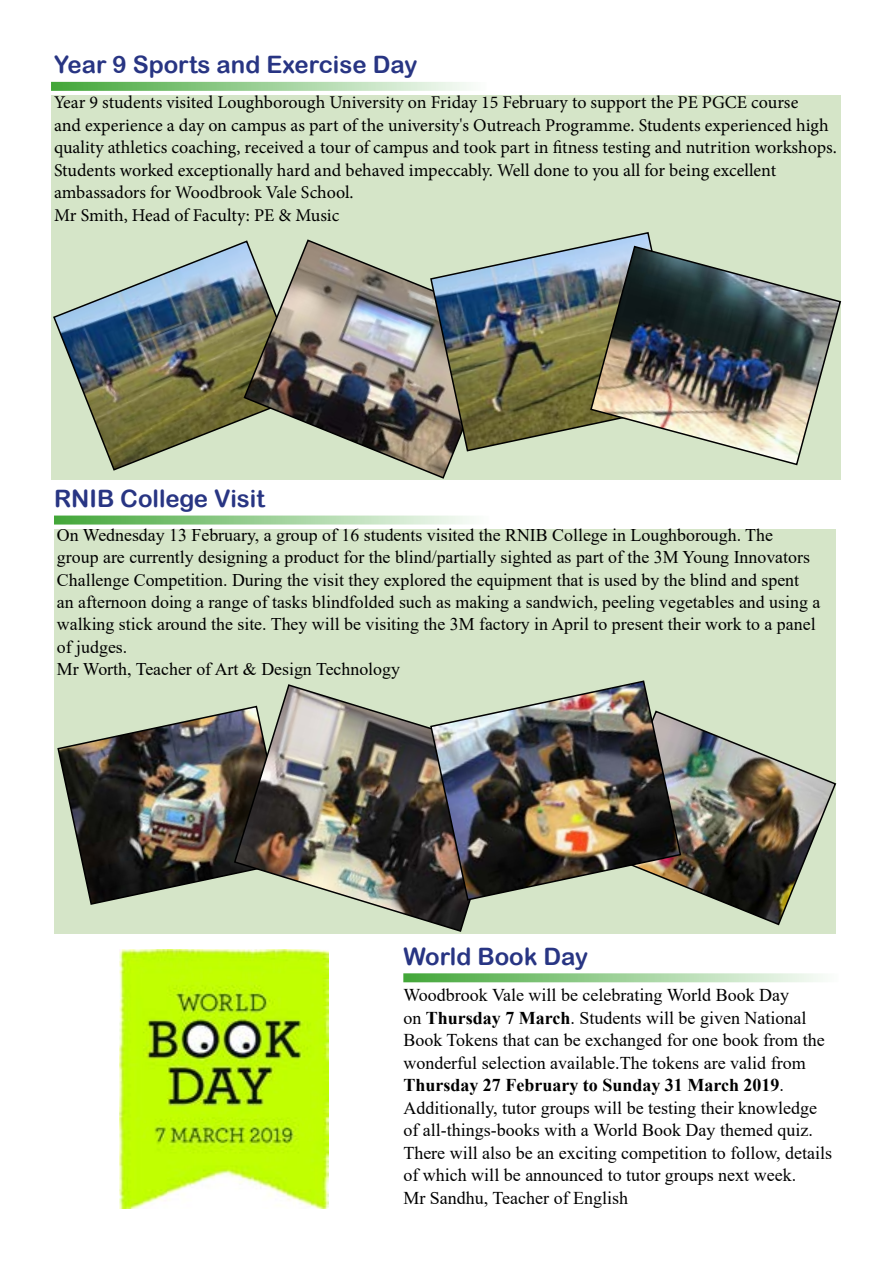
<style>
.page{position:relative;width:893px;height:1263px;background:#fff}
.page>*{position:absolute;margin:0;border:0;box-sizing:border-box;transform-origin:0 0}
.t1{font:24px "Arial Rounded MT Bold";color:#283583}
.t2{font:18px/22.5px "Times New Roman";color:#000}
.t3{font:18px/22.5px "Minion Pro";color:#000}
.t4{font:17.85px/22.4px "Times New Roman";color:#000}
.s1{font-weight:700}
</style>
<div class="page">
<div style="left:51px;top:95px;width:789px;height:385px;background:#d5e5c8"></div>
<div style="left:54px;top:528px;width:781px;height:405px;background:#d5e5c8"></div>
<svg style="left:51px;top:82px;width:418px;height:9px;background:#9cd097"></svg>
<svg style="left:54px;top:515px;width:418px;height:9px;background:#a1d29c"></svg>
<svg style="left:403px;top:973px;width:418px;height:9px;background:#9fd19a"></svg>
<img style="left:120px;top:950px;width:209px;height:259px">
<img style="left:53px;top:242px;width:190px;height:229px">
<img style="left:243px;top:239px;width:212px;height:240px">
<img style="left:429px;top:232px;width:223px;height:220px">
<img style="left:589px;top:245px;width:253px;height:221px">
<img style="left:57px;top:710px;width:176px;height:195px">
<img style="left:233px;top:684px;width:238px;height:248px">
<img style="left:682px;top:709px;width:155px;height:217px">
<img style="left:429px;top:680px;width:253px;height:221px">
<h1 class="t1" style="left:54px;top:50px;width:365px">Year 9 Sports and Exercise Day</h1>
<p class="t3" style="left:54px;top:91px;width:784px">Year 9 students visited Loughborough University on Friday 15 February to support the PE PGCE course<br>and experience a day on campus as part of the university's Outreach Programme. Students experienced high quality athletics coaching, received a tour of campus and took part in fitness testing and nutrition workshops.<br>Students worked exceptionally hard and behaved impeccably. Well done to you all for being excellent ambassadors for Woodbrook Vale School.<br>Mr Smith, Head of Faculty: PE &amp; Music</p>
<h1 class="t1" style="left:54px;top:484px;width:212px">RNIB College Visit</h1>
<p class="t4" style="left:57px;top:523px;width:765px">On Wednesday 13 February, a group of 16 students visited the RNIB College in Loughborough. The<br>group are currently designing a product for the blind/partially sighted as part of the 3M Young Innovators Challenge Competition. During the visit they explored the equipment that is used by the blind and spent an afternoon doing a range of tasks blindfolded such as making a sandwich, peeling vegetables and using a walking stick around the site. They will be visiting the 3M factory in April to present their work to a panel of judges.<br>Mr Worth, Teacher of Art &amp; Design Technology</p>
<h1 class="t1" style="left:403px;top:942px;width:186px">World Book Day</h1>
<p class="t2" style="left:403px;top:983px;width:430px">Woodbrook Vale will be celebrating World Book Day<br>on <span class="s1">Thursday 7 March</span>. Students will be given National Book Tokens that can be exchanged for one book from the wonderful selection available.The tokens are valid from <span class="s1">Thursday 27 February to Sunday 31 March 2019</span>.<br>Additionally, tutor groups will be testing their knowledge of all-things-books with a World Book Day themed quiz.<br>There will also be an exciting competition to follow, details of which will be announced to tutor groups next week.<br>Mr Sandhu, Teacher of English</p>
</div>
